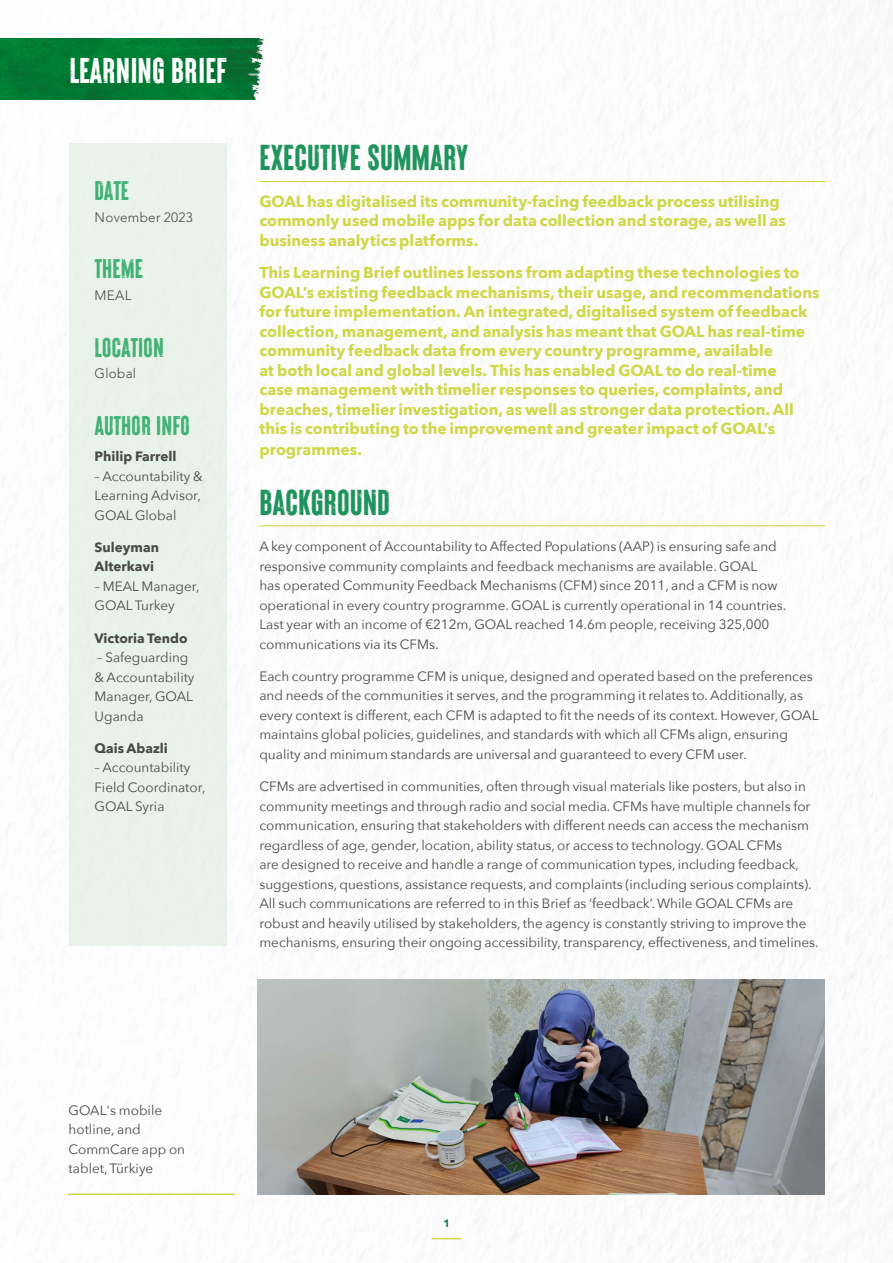
<style>
.page{position:relative;width:893px;height:1263px;background:#fff}
.page>*{position:absolute;margin:0;border:0;box-sizing:border-box;transform-origin:0 0}
.t1{font:36px "Brixton Wood Vector";color:#1e945c}
.t2{font:35.7px "Brixton Wood Vector";letter-spacing:.005em;color:#fff}
.t3{font:27px "Brixton Wood Vector";letter-spacing:-.01em;color:#43b176}
.t4{font:700 15.75px/19.5px "Avenir Next";color:#ced848}
.t5{font:13.5px/19.5px "Avenir Next";color:#4a4a49}
.t6{font:700 13.5px/19.5px "Avenir Next";color:#4a4a49}
.t7{font:300 13.5px "Avenir LT Pro";letter-spacing:.02em;color:#4a4a49}
.t8{font:900 10.5px "Avenir";color:#047038}
</style>
<div class="page">
<div style="left:70px;top:143px;width:157px;height:802px;background:#e9f3e9"></div>
<hr style="left:259px;top:181px;width:566px;height:1px;background:#ced848">
<img style="left:0;top:38px;width:264px;height:62px">
<svg style="left:432px;top:1238px;width:29px;height:1px"></svg>
<hr style="left:259px;top:525px;width:566px;height:1px;background:#ced848">
<img style="left:258px;top:979px;width:567px;height:216px">
<hr style="left:68px;top:1193px;width:167px;height:2px;background:#bccf00">
<h2 class="t2" style="left:70px;top:51px;width:159px">LEARNING BRIEF</h2>
<h3 class="t3" style="left:95px;top:176px;width:36px">DATE</h3>
<p class="t7" style="left:95px;top:209px;width:100px">November 2023</p>
<h3 class="t3" style="left:95px;top:254px;width:50px">THEME</h3>
<p class="t7" style="left:95px;top:287px;width:38px">MEAL</p>
<h3 class="t3" style="left:95px;top:333px;width:71px">LOCATION</h3>
<p class="t7" style="left:95px;top:366px;width:43px">Global</p>
<h3 class="t3" style="left:95px;top:411px;width:97px">AUTHOR INFO</h3>
<p class="t6" style="left:95px;top:446px;width:83px">Philip Farrell</p>
<p class="t5" style="left:95px;top:466px;width:110px">– Accountability &amp;<br>Learning Advisor,<br>GOAL Global</p>
<p class="t6" style="left:95px;top:537px;width:66px">Suleyman<br>Alterkavi</p>
<p class="t5" style="left:95px;top:576px;width:106px">– MEAL Manager,<br>GOAL Turkey</p>
<p class="t6" style="left:95px;top:628px;width:94px">Victoria Tendo</p>
<p class="t5" style="left:95px;top:647px;width:101px">– Safeguarding &amp; Accountability<br>Manager, GOAL<br>Uganda</p>
<p class="t6" style="left:95px;top:738px;width:75px">Qais Abazli</p>
<p class="t5" style="left:95px;top:757px;width:112px">– Accountability<br>Field Coordinator,<br>GOAL Syria</p>
<h1 class="t1" style="left:259px;top:138px;width:210px">EXECUTIVE SUMMARY</h1>
<p class="t4" style="left:259px;top:191px;width:528px">GOAL has digitalised its community-facing feedback process utilising commonly used mobile apps for data collection and storage, as well as business analytics platforms.</p>
<p class="t4" style="left:259px;top:263px;width:562px">This Learning Brief outlines lessons from adapting these technologies to GOAL’s existing feedback mechanisms, their usage, and recommendations for future implementation. An integrated, digitalised system of feedback collection, management, and analysis has meant that GOAL has real-time community feedback data from every country programme, available<br>at both local and global levels. This has enabled GOAL to do real-time<br>case management with timelier responses to queries, complaints, and breaches, timelier investigation, as well as stronger data protection. All this is contributing to the improvement and greater impact of GOAL’s</p>
<p class="t4" style="left:259px;top:440px;width:104px">programmes.</p>
<h1 class="t1" style="left:259px;top:482px;width:132px">BACKGROUND</h1>
<p class="t5" style="left:259px;top:536px;width:529px">A key component of Accountability to Affected Populations (AAP) is ensuring safe and responsive community complaints and feedback mechanisms are available. GOAL<br>has operated Community Feedback Mechanisms (CFM) since 2011, and a CFM is now operational in every country programme. GOAL is currently operational in 14 countries.<br>Last year with an income of €212m, GOAL reached 14.6m people, receiving 325,000 communications via its CFMs.</p>
<p class="t5" style="left:259px;top:666px;width:561px">Each country programme CFM is unique, designed and operated based on the preferences and needs of the communities it serves, and the programming it relates to. Additionally, as every context is different, each CFM is adapted to fit the needs of its context. However, GOAL maintains global policies, guidelines, and standards with which all CFMs align, ensuring quality and minimum standards are universal and guaranteed to every CFM user.</p>
<p class="t5" style="left:259px;top:776px;width:561px">CFMs are advertised in communities, often through visual materials like posters, but also in community meetings and through radio and social media. CFMs have multiple channels for communication, ensuring that stakeholders with different needs can access the mechanism regardless of age, gender, location, ability status, or access to technology. GOAL CFMs<br>are designed to receive and handle a range of communication types, including feedback, suggestions, questions, assistance requests, and complaints (including serious complaints).<br>All such communications are referred to in this Brief as ‘feedback’. While GOAL CFMs are robust and heavily utilised by stakeholders, the agency is constantly striving to improve the mechanisms, ensuring their ongoing accessibility, transparency, effectiveness, and timelines.</p>
<p class="t5" style="left:69px;top:1099px;width:118px">GOAL's mobile hotline, and<br>CommCare app on tablet, Türkiye</p>
<p class="t8" style="left:443px;top:1215px;width:8px">1</p>
</div>
